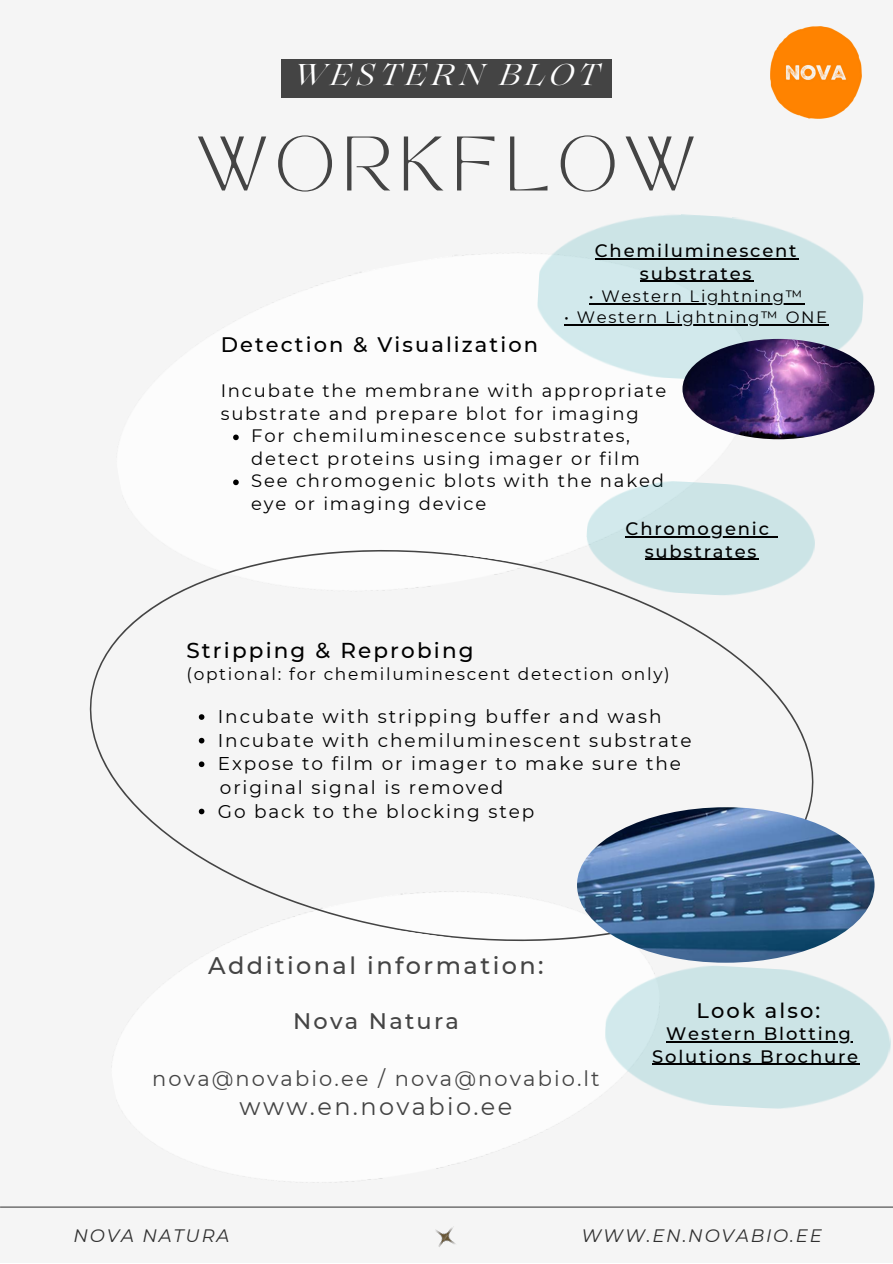
<style>
.page{position:relative;width:893px;height:1264px;background:#fff}
.page>*{position:absolute;margin:0;border:0;box-sizing:border-box;transform-origin:0 0}
.t1{font:54px "TAN MON CHERI Regular";letter-spacing:.15em;color:#444}
.t2{font:italic 30px "Lovelace";letter-spacing:.15em;color:#fff}
.t3{font:500 24px "Montserrat";letter-spacing:.1em;color:#444}
.t4{font:24px "Montserrat";letter-spacing:.1em;color:#444}
.t5{font:500 22.5px "Montserrat";letter-spacing:.1em;color:#444}
.t6{font:500 21.45px "Montserrat";letter-spacing:.1em;color:#000}
.t7{font:500 21px "Montserrat";letter-spacing:.1em;color:#000}
.t8{font:21px "Montserrat";letter-spacing:.1em;color:#444}
.t9{font:18.45px "Montserrat";letter-spacing:.1em;color:#000}
.t10{font:18px/22.5px "Montserrat";letter-spacing:.1em;color:#000}
.t11{font:500 18px/22.5px "Montserrat";letter-spacing:.1em;color:#000;text-align:center}
.t12{font:italic 18px "Montserrat";letter-spacing:.1em;color:#303030}
.t13{font:16.95px "Montserrat";letter-spacing:.1em;color:#000}
.t14{font:16.5px "Montserrat";letter-spacing:.1em;color:#000}
</style>
<div class="page">
<div style="left:0;top:0;width:892px;height:1262px;background:#f5f5f5"></div>
<svg style="left:89px;top:550px;width:749px;height:409px"></svg>
<div style="left:281px;top:59px;width:330px;height:39px;background:#444"></div>
<img style="left:435px;top:1226px;width:21px;height:21px">
<hr style="left:0;top:1206px;width:892px;height:1px;background:#444">
<svg style="left:233px;top:434px;width:6px;height:6px"></svg>
<svg style="left:233px;top:479px;width:6px;height:6px"></svg>
<svg style="left:199px;top:714px;width:5px;height:5px"></svg>
<svg style="left:199px;top:737px;width:5px;height:6px"></svg>
<svg style="left:199px;top:761px;width:5px;height:6px"></svg>
<svg style="left:199px;top:808px;width:5px;height:6px"></svg>
<img style="left:537px;top:214px;width:330px;height:165px">
<img style="left:583px;top:481px;width:234px;height:119px">
<img style="left:770px;top:26px;width:92px;height:93px">
<img style="left:605px;top:959px;width:286px;height:150px">
<img style="left:682px;top:339px;width:192px;height:100px;border-radius:50%">
<img style="left:577px;top:807px;width:297px;height:155px;border-radius:50%">
<hr style="left:594px;top:258px;width:204px;height:1px;background:#000">
<hr style="left:639px;top:281px;width:114px;height:1px;background:#000">
<hr style="left:589px;top:303px;width:215px;height:1px;background:#000">
<hr style="left:564px;top:324px;width:264px;height:2px;background:#000">
<hr style="left:625px;top:536px;width:145px;height:1px;background:#000">
<hr style="left:644px;top:558px;width:114px;height:2px;background:#000">
<hr style="left:666px;top:1041px;width:186px;height:1px;background:#000">
<hr style="left:652px;top:1063px;width:208px;height:2px;background:#000">
<p class="t2" style="left:293px;top:64px;width:308px">WESTERN BLOT</p>
<p class="t1" style="left:198px;top:135px;width:498px">WORKFLOW</p>
<p class="t11" style="left:594px;top:239px;width:203px">Chemiluminescent</p>
<p class="t11" style="left:639px;top:262px;width:113px">substrates</p>
<p class="t14" style="left:589px;top:286px;width:215px">• Western Lightning™</p>
<p class="t14" style="left:564px;top:307px;width:264px">• Western Lightning™ ONE</p>
<p class="t7" style="left:221px;top:332px;width:319px">Detection &amp; Visualization</p>
<p class="t10" style="left:221px;top:380px;width:447px">Incubate the membrane with appropriate substrate and prepare blot for imaging</p>
<p class="t10" style="left:251px;top:425px;width:390px">For chemiluminescence substrates, detect proteins using imager or film</p>
<p class="t10" style="left:251px;top:469px;width:414px">See chromogenic blots with the naked eye or imaging device</p>
<p class="t11" style="left:625px;top:517px;width:145px">Chromogenic</p>
<p class="t11" style="left:644px;top:540px;width:113px">substrates</p>
<p class="t6" style="left:186px;top:637px;width:289px">Stripping &amp; Reprobing</p>
<p class="t13" style="left:186px;top:664px;width:485px">(optional: for chemiluminescent detection only)</p>
<p class="t9" style="left:218px;top:705px;width:445px">Incubate with stripping buffer and wash</p>
<p class="t9" style="left:218px;top:729px;width:475px">Incubate with chemiluminescent substrate</p>
<p class="t9" style="left:218px;top:752px;width:464px">Expose to film or imager to make sure the</p>
<p class="t9" style="left:218px;top:799px;width:318px">Go back to the blocking step</p>
<p class="t9" style="left:220px;top:776px;width:285px">original signal is removed</p>
<p class="t3" style="left:208px;top:951px;width:337px">Additional information:</p>
<p class="t5" style="left:293px;top:1007px;width:167px">Nova Natura</p>
<p class="t8" style="left:152px;top:1065px;width:449px">nova@novabio.ee / nova@novabio.lt</p>
<p class="t4" style="left:239px;top:1091px;width:274px">www.en.novabio.ee</p>
<p class="t7" style="left:696px;top:997px;width:125px">Look also:</p>
<p class="t11" style="left:652px;top:1022px;width:207px">Western Blotting<br>Solutions Brochure</p>
<p class="t12" style="left:73px;top:1224px;width:157px">NOVA NATURA</p>
<p class="t12" style="left:581px;top:1224px;width:242px">WWW.EN.NOVABIO.EE</p>
</div>
